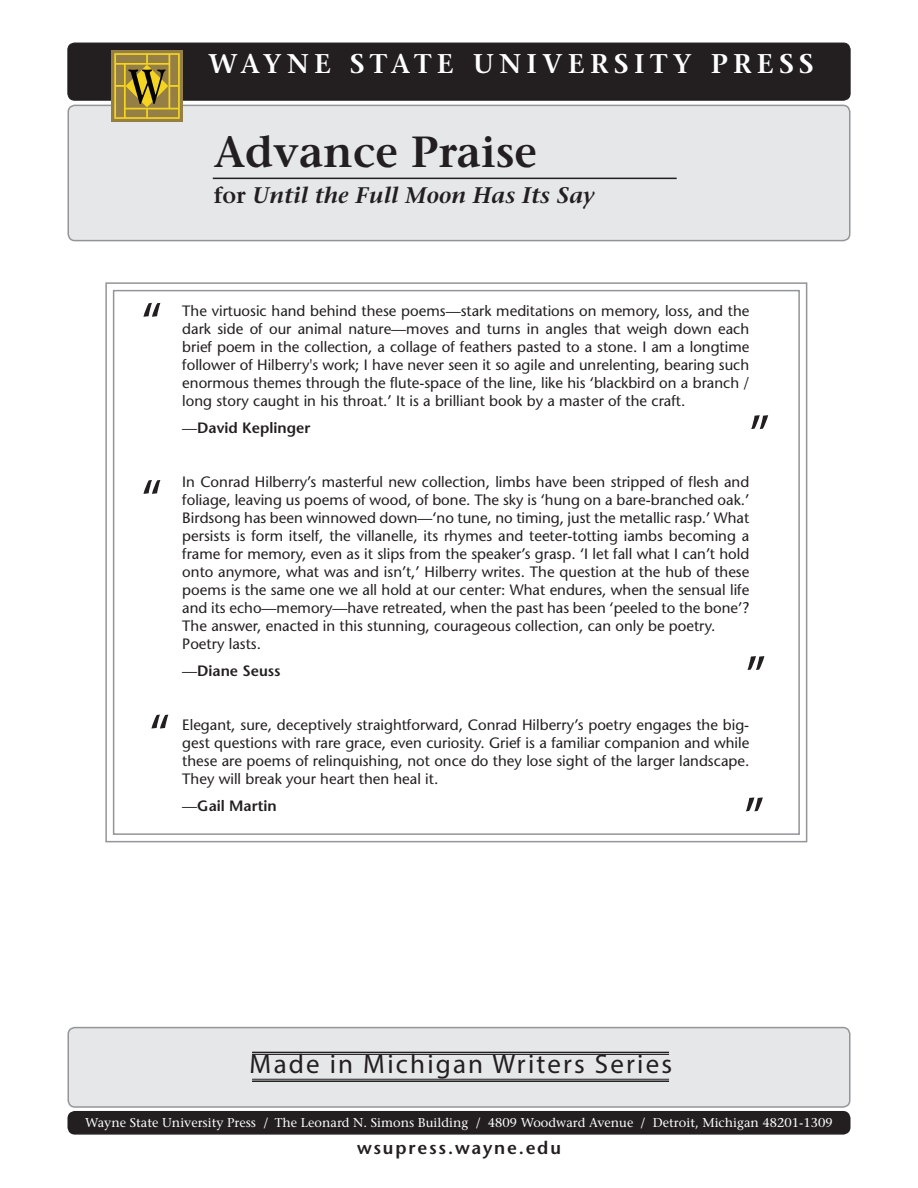
<style>
.page{position:relative;width:918px;height:1188px;background:#fff}
.page>*{position:absolute;margin:0;border:0;box-sizing:border-box;transform-origin:0 0}
.t1{font:57px "Myriad Pro";color:#231f20}
.t2{font:600 43.5px "Stone Serif";color:#231f20}
.t3{font:27px "Myriad Pro";letter-spacing:.08em;color:#231f20}
.t4{font:600 27px "Stone Serif";letter-spacing:.2em;color:#fff}
.t5{font:italic 600 22.5px "Stone Serif";color:#231f20}
.t6{font:600 18px "Stone Sans";letter-spacing:.1em;color:#231f20}
.t7{font:15px/18px "Stone Sans";color:#231f20;text-align:justify}
.t8{font:600 15px "Stone Sans";color:#231f20}
.t9{font:12.75px "Stone Serif";color:#fff}
.s1{font-style:normal}
.s2{font-weight:400}
</style>
<div class="page">
<svg style="left:105px;top:282px;width:703px;height:561px"></svg>
<div style="left:68px;top:105px;width:782px;height:136px;background:#e6e7e9;border-radius:7px"></div>
<div style="left:68px;top:105px;width:782px;height:136px;border:2px solid #939598;border-radius:7px"></div>
<div style="left:68px;top:1028px;width:782px;height:79px;background:#e6e7e9;border-radius:7px"></div>
<div style="left:68px;top:1027px;width:782px;height:81px;border:2px solid #939598;border-radius:7px"></div>
<div style="left:68px;top:43px;width:782px;height:57px;background:#231f20;border-radius:7px"></div>
<div style="left:68px;top:43px;width:782px;height:58px;border:1px solid #231f20;border-radius:7px"></div>
<div style="left:68px;top:1112px;width:782px;height:22px;background:#231f20;border-radius:7px"></div>
<div style="left:68px;top:1111px;width:782px;height:24px;border:2px solid #231f20;border-radius:7px"></div>
<img style="left:111px;top:50px;width:71px;height:71px">
<hr style="left:213px;top:178px;width:464px;height:1px;background:#231f20">
<hr style="left:252px;top:1079px;width:417px;height:1px;background:#231f20">
<hr style="left:252px;top:1080px;width:417px;height:2px;background:#231f20">
<hr style="left:252px;top:1054px;width:417px;height:1px;background:#231f20">
<hr style="left:252px;top:1052px;width:417px;height:1px;background:#231f20">
<p class="t4" style="left:209px;top:48px;width:607px">WAYNE STATE UNIVERSITY PRESS</p>
<p class="t2" style="left:214px;top:126px;width:325px">Advance Praise</p>
<p class="t5" style="left:214px;top:182px;width:383px"><span class="s1">for</span> Until the Full Moon Has Its Say</p>
<p class="t1" style="left:141px;top:288px;width:22px">“</p>
<p class="t7" style="left:182px;top:302px;width:569px">The virtuosic hand behind these poems—stark meditations on memory, loss, and the dark side of our animal nature—moves and turns in angles that weigh down each brief poem in the collection, a collage of feathers pasted to a stone. I am a longtime follower of Hilberry's work; I have never seen it so agile and unrelenting, bearing such enormous themes through the flute-space of the line, like his ‘blackbird on a branch / long story caught in his throat.’ It is a brilliant book by a master of the craft.</p>
<p class="t8" style="left:182px;top:419px;width:130px"><span class="s2">—</span>David Keplinger</p>
<p class="t7" style="left:182px;top:473px;width:569px">In Conrad Hilberry’s masterful new collection, limbs have been stripped of flesh and foliage, leaving us poems of wood, of bone. The sky is ‘hung on a bare-branched oak.’ Birdsong has been winnowed down—‘no tune, no timing, just the metallic rasp.’ What persists is form itself, the villanelle, its rhymes and teeter-totting iambs becoming a frame for memory, even as it slips from the speaker’s grasp. ‘I let fall what I can’t hold onto anymore, what was and isn’t,’ Hilberry writes. The question at the hub of these poems is the same one we all hold at our center: What endures, when the sensual life and its echo—memory—have retreated, when the past has been ‘peeled to the bone’?<br>The answer, enacted in this stunning, courageous collection, can only be poetry.</p>
<p class="t7" style="left:182px;top:635px;width:80px">Poetry lasts.</p>
<p class="t8" style="left:182px;top:662px;width:100px"><span class="s2">—</span>Diane Seuss</p>
<p class="t1" style="left:749px;top:400px;width:22px">”</p>
<p class="t1" style="left:141px;top:465px;width:22px">“</p>
<p class="t1" style="left:746px;top:641px;width:22px">”</p>
<p class="t1" style="left:149px;top:699px;width:22px">“</p>
<p class="t7" style="left:182px;top:716px;width:569px">Elegant, sure, deceptively straightforward, Conrad Hilberry’s poetry engages the big&shy;gest questions with rare grace, even curiosity. Grief is a familiar companion and while these are poems of relinquishing, not once do they lose sight of the larger landscape.<br>They will break your heart then heal it.</p>
<p class="t8" style="left:182px;top:797px;width:96px"><span class="s2">—</span>Gail Martin</p>
<p class="t1" style="left:744px;top:782px;width:22px">”</p>
<p class="t3" style="left:250px;top:1047px;width:424px">Made in Michigan Writers Series</p>
<p class="t9" style="left:85px;top:1115px;width:749px">Wayne State University Press / The Leonard N. Simons Building / 4809 Woodward Avenue / Detroit, Michigan 48201-1309</p>
<p class="t6" style="left:357px;top:1137px;width:205px">wsupress.wayne.edu</p>
</div>
